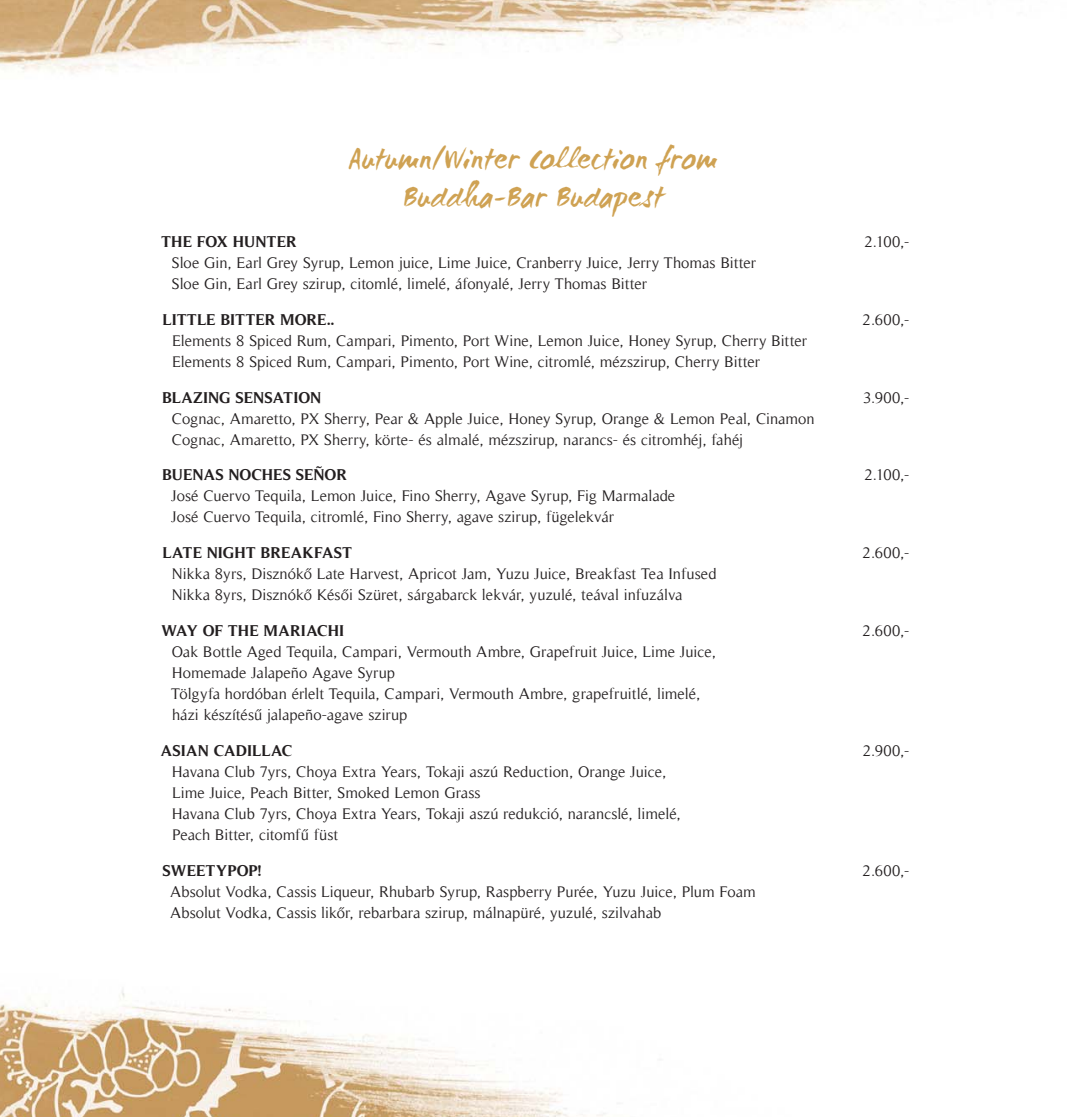
<style>
.page{position:relative;width:1067px;height:1117px;background:#fff}
.page>*{position:absolute;margin:0;border:0;box-sizing:border-box;transform-origin:0 0}
.t1{font:31.5px/37.8px "WC Mano Negra Bta";color:#cfa253;text-align:center}
.t2{font:15.75px/21px "Timeless";color:#231f20}
.t3{font:700 15.75px "Timeless";letter-spacing:.005em;color:#231f20}
</style>
<div class="page">
<img style="left:0;top:0;width:872px;height:1116px">
<p class="t1" style="left:348px;top:142px;width:371px">Autumn/Winter Collection from<br>Buddha-Bar Budapest</p>
<p class="t3" style="left:161px;top:232px;width:137px">THE FOX HUNTER</p>
<p class="t2" style="left:864px;top:230px;width:46px">2.100,-</p>
<p class="t2" style="left:172px;top:251px;width:586px">Sloe Gin, Earl Grey Syrup, Lemon juice, Lime Juice, Cranberry Juice, Jerry Thomas Bitter<br>Sloe Gin, Earl Grey szirup, citomlé, limelé, áfonyalé, Jerry Thomas Bitter</p>
<p class="t3" style="left:163px;top:309px;width:173px">LITTLE BITTER MORE..</p>
<p class="t2" style="left:862px;top:308px;width:48px">2.600,-</p>
<p class="t2" style="left:172px;top:329px;width:636px">Elements 8 Spiced Rum, Campari, Pimento, Port Wine, Lemon Juice, Honey Syrup, Cherry Bitter<br>Elements 8 Spiced Rum, Campari, Pimento, Port Wine, citromlé, mézszirup, Cherry Bitter</p>
<p class="t3" style="left:162px;top:387px;width:161px">BLAZING SENSATION</p>
<p class="t2" style="left:863px;top:386px;width:48px">3.900,-</p>
<p class="t2" style="left:172px;top:407px;width:644px">Cognac, Amaretto, PX Sherry, Pear &amp; Apple Juice, Honey Syrup, Orange &amp; Lemon Peal, Cinamon<br>Cognac, Amaretto, PX Sherry, körte- és almalé, mézszirup, narancs- és citromhéj, fahéj</p>
<p class="t3" style="left:162px;top:465px;width:186px">BUENAS NOCHES SEÑOR</p>
<p class="t2" style="left:864px;top:464px;width:46px">2.100,-</p>
<p class="t2" style="left:171px;top:485px;width:506px">José Cuervo Tequila, Lemon Juice, Fino Sherry, Agave Syrup, Fig Marmalade<br>José Cuervo Tequila, citromlé, Fino Sherry, agave szirup, fügelekvár</p>
<p class="t3" style="left:163px;top:543px;width:191px">LATE NIGHT BREAKFAST</p>
<p class="t2" style="left:862px;top:542px;width:48px">2.600,-</p>
<p class="t2" style="left:172px;top:563px;width:546px">Nikka 8yrs, Disznókő Late Harvest, Apricot Jam, Yuzu Juice, Breakfast Tea Infused<br>Nikka 8yrs, Disznókő Késői Szüret, sárgabarck lekvár, yuzulé, teával infuzálva</p>
<p class="t3" style="left:161px;top:621px;width:184px">WAY OF THE MARIACHI</p>
<p class="t2" style="left:862px;top:620px;width:48px">2.600,-</p>
<p class="t2" style="left:171px;top:641px;width:546px">Oak Bottle Aged Tequila, Campari, Vermouth Ambre, Grapefruit Juice, Lime Juice, Homemade Jalapeño Agave Syrup<br>Tölgyfa hordóban érlelt Tequila, Campari, Vermouth Ambre, grapefruitlé, limelé, házi készítésű jalapeño-agave szirup</p>
<p class="t3" style="left:161px;top:741px;width:133px">ASIAN CADILLAC</p>
<p class="t2" style="left:862px;top:740px;width:48px">2.900,-</p>
<p class="t2" style="left:172px;top:761px;width:510px">Havana Club 7yrs, Choya Extra Years, Tokaji aszú Reduction, Orange Juice, Lime Juice, Peach Bitter, Smoked Lemon Grass<br>Havana Club 7yrs, Choya Extra Years, Tokaji aszú redukció, narancslé, limelé, Peach Bitter, citomfű füst</p>
<p class="t3" style="left:163px;top:861px;width:101px">SWEETYPOP!</p>
<p class="t2" style="left:862px;top:859px;width:48px">2.600,-</p>
<p class="t2" style="left:170px;top:880px;width:587px">Absolut Vodka, Cassis Liqueur, Rhubarb Syrup, Raspberry Purée, Yuzu Juice, Plum Foam<br>Absolut Vodka, Cassis likőr, rebarbara szirup, málnapüré, yuzulé, szilvahab</p>
</div>
